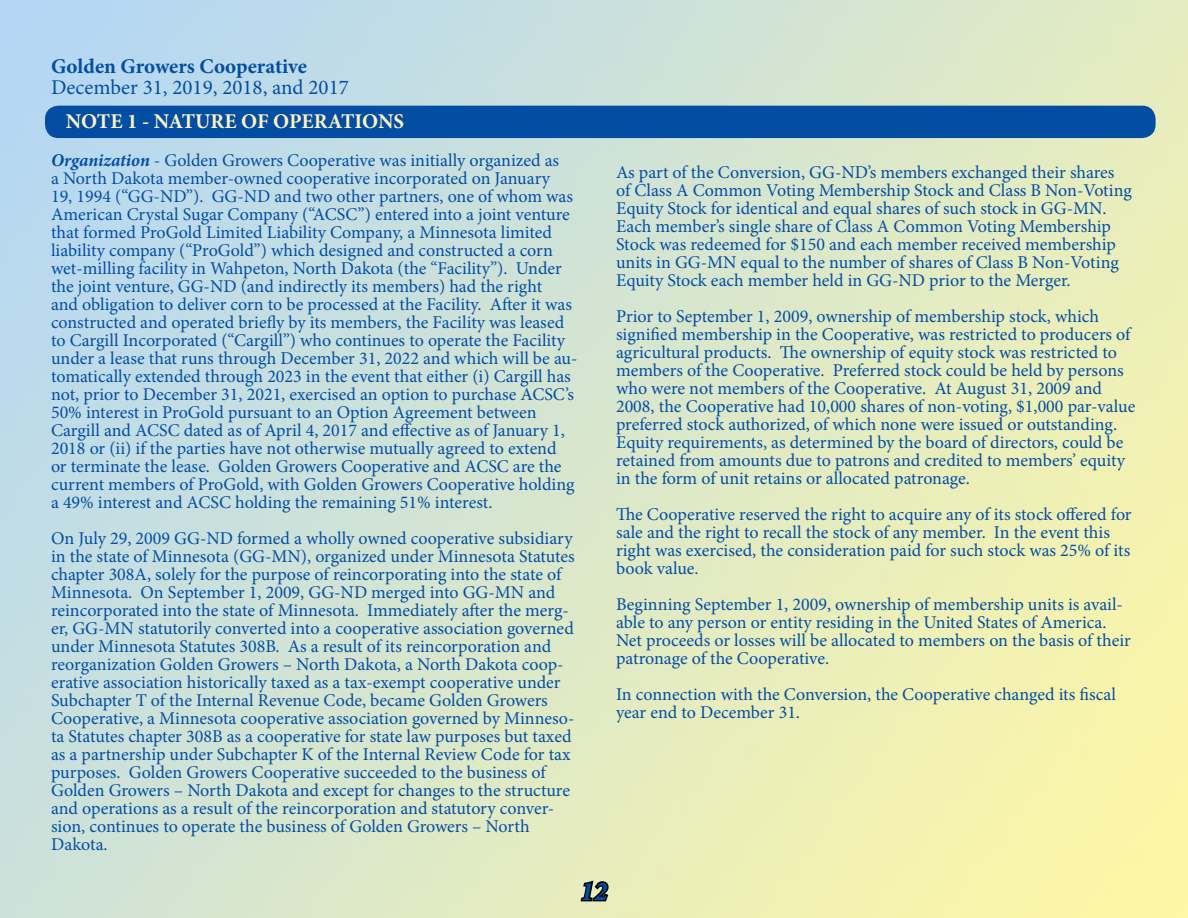
<style>
.page{position:relative;width:1188px;height:918px;background:#fff}
.page>*{position:absolute;margin:0;border:0;box-sizing:border-box;transform-origin:0 0}
.t1{font:italic 700 27px "Minion Pro";color:#034ea2}
.t2{font:21px "Minion Pro";color:#034ea2}
.t3{font:700 21px "Minion Pro";letter-spacing:-.005em;color:#034ea2}
.t4{font:700 21px "Minion Pro";letter-spacing:-.01em;color:#fdf3c2}
.t5{font:18px/18px "Minion Pro";color:#034ea2}
.s1{font-weight:700;font-style:italic}
</style>
<div class="page">
<img style="left:0;top:0;width:1188px;height:918px">
<div style="left:45px;top:106px;width:1111px;height:32px;background:#034ea2;border-radius:14px"></div>
<svg style="left:579px;top:879px;width:31px;height:24px"></svg>
<p class="t3" style="left:51px;top:52px;width:258px">Golden Growers Cooperative</p>
<p class="t2" style="left:51px;top:74px;width:299px">December 31, 2019, 2018, and 2017</p>
<p class="t4" style="left:66px;top:106px;width:340px">NOTE 1 - NATURE OF OPERATIONS</p>
<p class="t5" style="left:51px;top:152px;width:528px"><span class="s1">Organization</span> - Golden Growers Cooperative was initially organized as<br>a North Dakota member-owned cooperative incorporated on January<br>19, 1994 (“GG-ND”). GG-ND and two other partners, one of whom was American Crystal Sugar Company (“ACSC”) entered into a joint venture that formed ProGold Limited Liability Company, a Minnesota limited liability company (“ProGold”) which designed and constructed a corn wet-milling facility in Wahpeton, North Dakota (the “Facility”). Under the joint venture, GG-ND (and indirectly its members) had the right<br>and obligation to deliver corn to be processed at the Facility. After it was constructed and operated briefly by its members, the Facility was leased to Cargill Incorporated (“Cargill”) who continues to operate the Facility under a lease that runs through December 31, 2022 and which will be au&shy;tomatically extended through 2023 in the event that either (i) Cargill has not, prior to December 31, 2021, exercised an option to purchase ACSC’s 50% interest in ProGold pursuant to an Option Agreement between Cargill and ACSC dated as of April 4, 2017 and effective as of January 1, 2018 or (ii) if the parties have not otherwise mutually agreed to extend<br>or terminate the lease. Golden Growers Cooperative and ACSC are the current members of ProGold, with Golden Growers Cooperative holding a 49% interest and ACSC holding the remaining 51% interest.</p>
<p class="t5" style="left:51px;top:530px;width:525px">On July 29, 2009 GG-ND formed a wholly owned cooperative subsidiary in the state of Minnesota (GG-MN), organized under Minnesota Statutes chapter 308A, solely for the purpose of reincorporating into the state of Minnesota. On September 1, 2009, GG-ND merged into GG-MN and reincorporated into the state of Minnesota. Immediately after the merg&shy;er, GG-MN statutorily converted into a cooperative association governed under Minnesota Statutes 308B. As a result of its reincorporation and reorganization Golden Growers – North Dakota, a North Dakota coop&shy;erative association historically taxed as a tax-exempt cooperative under Subchapter T of the Internal Revenue Code, became Golden Growers Cooperative, a Minnesota cooperative association governed by Minneso&shy;ta Statutes chapter 308B as a cooperative for state law purposes but taxed as a partnership under Subchapter K of the Internal Review Code for tax purposes. Golden Growers Cooperative succeeded to the business of Golden Growers – North Dakota and except for changes to the structure and operations as a result of the reincorporation and statutory conver&shy;sion, continues to operate the business of Golden Growers – North Dakota.</p>
<p class="t5" style="left:616px;top:163px;width:517px">As part of the Conversion, GG-ND’s members exchanged their shares of Class A Common Voting Membership Stock and Class B Non-Voting Equity Stock for identical and equal shares of such stock in GG-MN.<br>Each member’s single share of Class A Common Voting Membership Stock was redeemed for $150 and each member received membership units in GG-MN equal to the number of shares of Class B Non-Voting Equity Stock each member held in GG-ND prior to the Merger.</p>
<p class="t5" style="left:616px;top:307px;width:521px">Prior to September 1, 2009, ownership of membership stock, which signified membership in the Cooperative, was restricted to producers of agricultural products. The ownership of equity stock was restricted to members of the Cooperative. Preferred stock could be held by persons who were not members of the Cooperative. At August 31, 2009 and 2008, the Cooperative had 10,000 shares of non-voting, $1,000 par-value preferred stock authorized, of which none were issued or outstanding.<br>Equity requirements, as determined by the board of directors, could be retained from amounts due to patrons and credited to members’ equity in the form of unit retains or allocated patronage.</p>
<p class="t5" style="left:616px;top:505px;width:517px">The Cooperative reserved the right to acquire any of its stock offered for sale and the right to recall the stock of any member. In the event this right was exercised, the consideration paid for such stock was 25% of its book value.</p>
<p class="t5" style="left:616px;top:595px;width:516px">Beginning September 1, 2009, ownership of membership units is avail&shy;able to any person or entity residing in the United States of America.<br>Net proceeds or losses will be allocated to members on the basis of their patronage of the Cooperative.</p>
<p class="t5" style="left:616px;top:685px;width:501px">In connection with the Conversion, the Cooperative changed its fiscal year end to December 31.</p>
<h1 class="t1" style="left:581px;top:872px;width:28px">12</h1>
</div>
